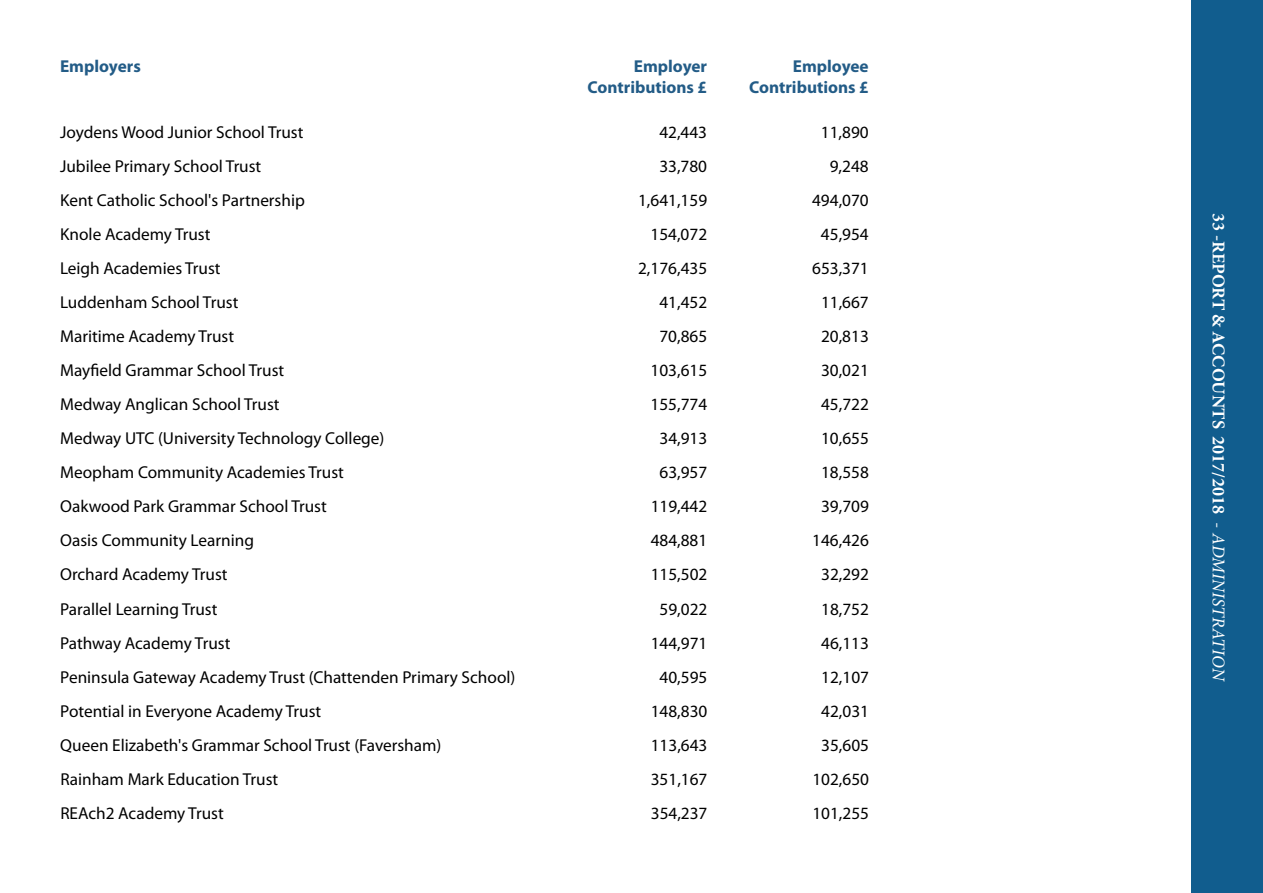
<style>
.page{position:relative;width:1263px;height:893px;background:#fff}
.page>*{position:absolute;margin:0;border:0;box-sizing:border-box;transform-origin:0 0}
.t1{font:700 18px "Minion Pro";color:#fff}
.t2{font:17.25px "Myriad Pro";color:#000}
.t3{font:700 17.25px/20.7px "Myriad Pro";color:#235c87;text-align:right}
.s1{font-weight:400}
.s2{font-weight:400;font-style:italic}
</style>
<div class="page">
<div style="left:1191px;top:0;width:72px;height:893px;background:#115d8e"></div>
<p class="t3" style="left:60px;top:55px;width:82px">Employers</p>
<p class="t3" style="left:588px;top:55px;width:121px">Employer<br>Contributions £</p>
<p class="t3" style="left:749px;top:55px;width:121px">Employee<br>Contributions £</p>
<p class="t2" style="left:60px;top:122px;width:245px">Joydens Wood Junior School Trust</p>
<p class="t2" style="left:659px;top:122px;width:49px">42,443</p>
<p class="t2" style="left:821px;top:122px;width:49px">11,890</p>
<p class="t2" style="left:60px;top:156px;width:203px">Jubilee Primary School Trust</p>
<p class="t2" style="left:659px;top:156px;width:49px">33,780</p>
<p class="t2" style="left:830px;top:156px;width:40px">9,248</p>
<p class="t2" style="left:60px;top:190px;width:246px">Kent Catholic School's Partnership</p>
<p class="t2" style="left:638px;top:190px;width:71px">1,641,159</p>
<p class="t2" style="left:812px;top:190px;width:58px">494,070</p>
<p class="t2" style="left:60px;top:224px;width:152px">Knole Academy Trust</p>
<p class="t2" style="left:650px;top:224px;width:58px">154,072</p>
<p class="t2" style="left:821px;top:224px;width:49px">45,954</p>
<p class="t2" style="left:60px;top:258px;width:162px">Leigh Academies Trust</p>
<p class="t2" style="left:638px;top:258px;width:71px">2,176,435</p>
<p class="t2" style="left:812px;top:258px;width:58px">653,371</p>
<p class="t2" style="left:60px;top:292px;width:180px">Luddenham School Trust</p>
<p class="t2" style="left:659px;top:292px;width:49px">41,452</p>
<p class="t2" style="left:821px;top:292px;width:49px">11,667</p>
<p class="t2" style="left:60px;top:326px;width:175px">Maritime Academy Trust</p>
<p class="t2" style="left:659px;top:326px;width:49px">70,865</p>
<p class="t2" style="left:821px;top:326px;width:49px">20,813</p>
<p class="t2" style="left:60px;top:360px;width:226px">Mayfield Grammar School Trust</p>
<p class="t2" style="left:651px;top:360px;width:58px">103,615</p>
<p class="t2" style="left:821px;top:360px;width:49px">30,021</p>
<p class="t2" style="left:60px;top:394px;width:221px">Medway Anglican School Trust</p>
<p class="t2" style="left:651px;top:394px;width:58px">155,774</p>
<p class="t2" style="left:821px;top:394px;width:49px">45,722</p>
<p class="t2" style="left:60px;top:428px;width:326px">Medway UTC (University Technology College)</p>
<p class="t2" style="left:659px;top:428px;width:49px">34,913</p>
<p class="t2" style="left:821px;top:428px;width:49px">10,655</p>
<p class="t2" style="left:60px;top:462px;width:285px">Meopham Community Academies Trust</p>
<p class="t2" style="left:659px;top:462px;width:49px">63,957</p>
<p class="t2" style="left:821px;top:462px;width:49px">18,558</p>
<p class="t2" style="left:60px;top:496px;width:268px">Oakwood Park Grammar School Trust</p>
<p class="t2" style="left:651px;top:496px;width:58px">119,442</p>
<p class="t2" style="left:821px;top:496px;width:49px">39,709</p>
<p class="t2" style="left:60px;top:530px;width:195px">Oasis Community Learning</p>
<p class="t2" style="left:651px;top:530px;width:58px">484,881</p>
<p class="t2" style="left:812px;top:530px;width:58px">146,426</p>
<p class="t2" style="left:60px;top:564px;width:169px">Orchard Academy Trust</p>
<p class="t2" style="left:651px;top:564px;width:58px">115,502</p>
<p class="t2" style="left:821px;top:564px;width:49px">32,292</p>
<p class="t2" style="left:60px;top:598px;width:159px">Parallel Learning Trust</p>
<p class="t2" style="left:659px;top:598px;width:49px">59,022</p>
<p class="t2" style="left:821px;top:598px;width:49px">18,752</p>
<p class="t2" style="left:60px;top:632px;width:172px">Pathway Academy Trust</p>
<p class="t2" style="left:651px;top:632px;width:58px">144,971</p>
<p class="t2" style="left:821px;top:632px;width:49px">46,113</p>
<p class="t2" style="left:60px;top:666px;width:457px">Peninsula Gateway Academy Trust (Chattenden Primary School)</p>
<p class="t2" style="left:660px;top:666px;width:49px">40,595</p>
<p class="t2" style="left:821px;top:666px;width:49px">12,107</p>
<p class="t2" style="left:60px;top:700px;width:263px">Potential in Everyone Academy Trust</p>
<p class="t2" style="left:651px;top:700px;width:58px">148,830</p>
<p class="t2" style="left:821px;top:700px;width:49px">42,031</p>
<p class="t2" style="left:60px;top:734px;width:383px">Queen Elizabeth's Grammar School Trust (Faversham)</p>
<p class="t2" style="left:651px;top:734px;width:58px">113,643</p>
<p class="t2" style="left:821px;top:734px;width:49px">35,605</p>
<p class="t2" style="left:60px;top:768px;width:219px">Rainham Mark Education Trust</p>
<p class="t2" style="left:651px;top:768px;width:58px">351,167</p>
<p class="t2" style="left:812px;top:768px;width:58px">102,650</p>
<p class="t2" style="left:60px;top:802px;width:165px">REAch2 Academy Trust</p>
<p class="t2" style="left:651px;top:802px;width:58px">354,237</p>
<p class="t2" style="left:812px;top:802px;width:58px">101,255</p>
<p class="t1" style="left:1231px;top:213px;width:470px;rotate:90deg">33 -REPORT &amp; ACCOUNTS 2017/2018 <span class="s1">-</span> <span class="s2">ADMINISTRATION</span></p>
</div>
